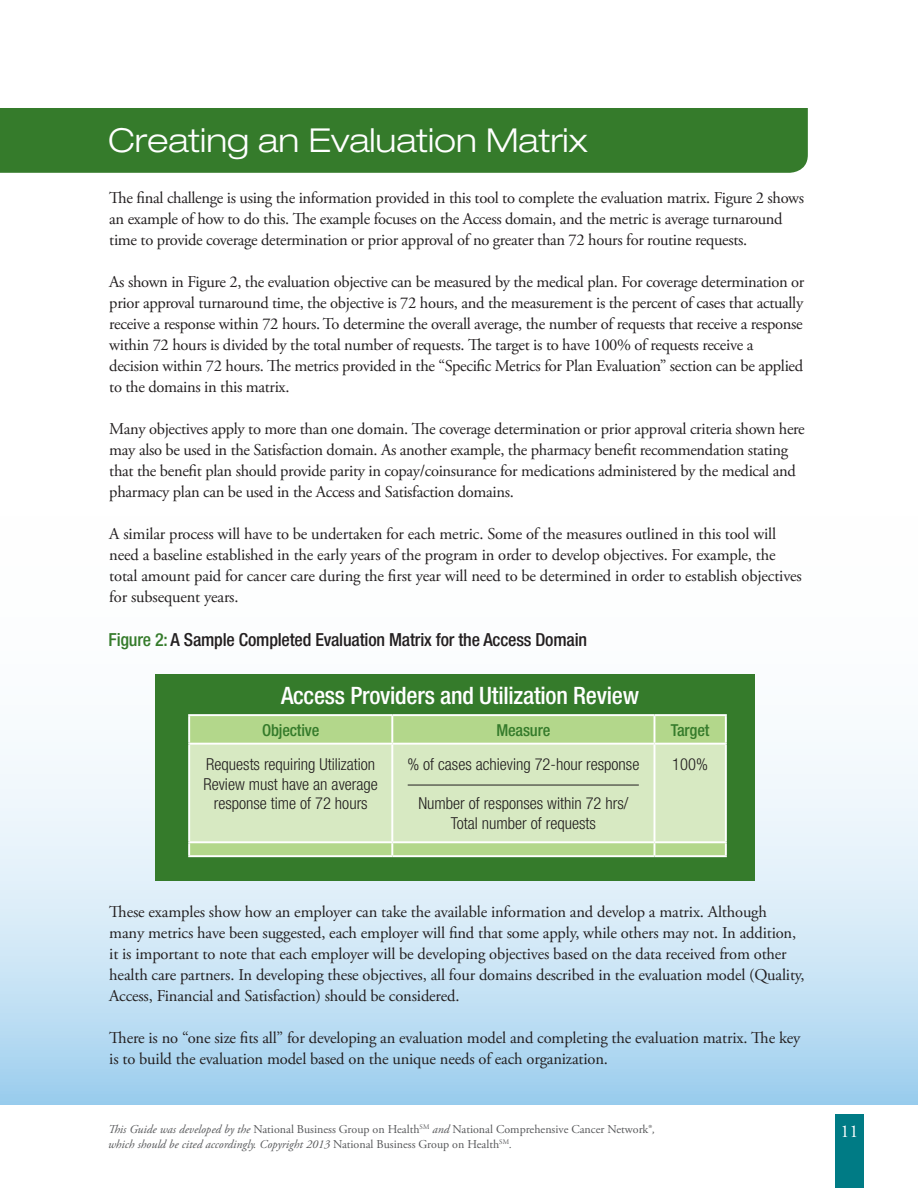
<style>
.page{position:relative;width:918px;height:1188px;background:#fff}
.page>*{position:absolute;margin:0;border:0;box-sizing:border-box;transform-origin:0 0}
.t1{font:300 expanded 33px "Helvetica Neue";color:#fff}
.bodytext{font:500 condensed 24px "Helvetica Neue";letter-spacing:-.01em;color:#fff}
.bodytext-2{font:500 condensed 18px "Helvetica Neue";letter-spacing:-.01em;color:#231f20}
.t2{font:18px "Adobe Garamond Pro";color:#fff}
.bodytext-3{font:16.5px/21px "Adobe Garamond Pro";letter-spacing:-.02em;color:#231f20}
.bodytext-4{font:300 condensed 16.5px/19.5px "Helvetica Neue";color:#231f20;text-align:center}
.bodytext-5{font:500 condensed 16.5px "Helvetica Neue";letter-spacing:-.01em;color:#357b2b}
.t3{font:12px/15px "Adobe Garamond Pro";color:#57585a}
.s1{color:#357b2b}
.s2{font-style:italic}
</style>
<div class="page">
<svg style="left:0;top:749px;width:918px;height:356px;background:#c8e3f4"></svg>
<div style="left:835px;top:1115px;width:29px;height:73px;background:#007b85"></div>
<div style="left:155px;top:674px;width:600px;height:206px;background:#357b2b"></div>
<svg style="left:190px;top:716px;width:535px;height:139px;background:#b4d78d"></svg>
<div style="left:190px;top:745px;width:535px;height:96px;background:#d7e9c2"></div>
<hr style="left:188px;top:714px;width:204px;height:2px;background:#fff">
<hr style="left:188px;top:716px;width:2px;height:27px;background:#fff">
<hr style="left:392px;top:714px;width:262px;height:2px;background:#fff">
<hr style="left:391px;top:716px;width:2px;height:27px;background:#fff">
<hr style="left:654px;top:714px;width:73px;height:2px;background:#fff">
<svg style="left:654px;top:716px;width:1px;height:27px"></svg>
<hr style="left:725px;top:716px;width:2px;height:27px;background:#fff">
<hr style="left:188px;top:743px;width:204px;height:2px;background:#fff">
<hr style="left:188px;top:745px;width:2px;height:96px;background:#fff">
<hr style="left:392px;top:743px;width:262px;height:2px;background:#fff">
<hr style="left:391px;top:745px;width:2px;height:96px;background:#fff">
<hr style="left:654px;top:743px;width:73px;height:2px;background:#fff">
<hr style="left:654px;top:745px;width:1px;height:96px;background:#fff">
<hr style="left:725px;top:745px;width:2px;height:96px;background:#fff">
<hr style="left:188px;top:841px;width:204px;height:2px;background:#fff">
<svg style="left:188px;top:843px;width:2px;height:12px"></svg>
<hr style="left:392px;top:841px;width:262px;height:2px;background:#fff">
<svg style="left:391px;top:843px;width:2px;height:12px"></svg>
<hr style="left:654px;top:841px;width:73px;height:2px;background:#fff">
<svg style="left:654px;top:843px;width:1px;height:12px"></svg>
<svg style="left:725px;top:843px;width:2px;height:12px"></svg>
<hr style="left:188px;top:855px;width:204px;height:2px;background:#fff">
<hr style="left:392px;top:855px;width:262px;height:2px;background:#fff">
<hr style="left:654px;top:855px;width:73px;height:2px;background:#fff">
<hr style="left:408px;top:785px;width:231px;height:1px;background:#231f20">
<div style="left:0;top:108px;width:808px;height:65px;background:#357b2b"></div>
<p class="t1" style="left:108px;top:121px;width:481px">Creating an Evaluation Matrix</p>
<p class="bodytext-3" style="left:109px;top:188px;width:696px">The final challenge is using the information provided in this tool to complete the evaluation matrix. Figure 2 shows an example of how to do this. The example focuses on the Access domain, and the metric is average turnaround time to provide coverage determination or prior approval of no greater than 72 hours for routine requests.</p>
<p class="bodytext-3" style="left:109px;top:272px;width:697px">As shown in Figure 2, the evaluation objective can be measured by the medical plan. For coverage determination or prior approval turnaround time, the objective is 72 hours, and the measurement is the percent of cases that actually receive a response within 72 hours. To determine the overall average, the number of requests that receive a response within 72 hours is divided by the total number of requests. The target is to have 100% of requests receive a decision within 72 hours. The metrics provided in the “Specific Metrics for Plan Evaluation” section can be applied to the domains in this matrix.</p>
<p class="bodytext-3" style="left:109px;top:419px;width:697px">Many objectives apply to more than one domain. The coverage determination or prior approval criteria shown here may also be used in the Satisfaction domain. As another example, the pharmacy benefit recommendation stating that the benefit plan should provide parity in copay/coinsurance for medications administered by the medical and pharmacy plan can be used in the Access and Satisfaction domains.</p>
<p class="bodytext-3" style="left:109px;top:524px;width:694px">A similar process will have to be undertaken for each metric. Some of the measures outlined in this tool will need a baseline established in the early years of the program in order to develop objectives. For example, the total amount paid for cancer care during the first year will need to be determined in order to establish objectives for subsequent years.</p>
<p class="bodytext-2" style="left:109px;top:628px;width:480px"><span class="s1">Figure 2:</span> A Sample Completed Evaluation Matrix for the Access Domain</p>
<p class="bodytext" style="left:281px;top:681px;width:360px">Access Providers and Utilization Review</p>
<p class="bodytext-5" style="left:262px;top:720px;width:59px">Objective</p>
<p class="bodytext-5" style="left:496px;top:720px;width:55px">Measure</p>
<p class="bodytext-5" style="left:671px;top:720px;width:40px">Target</p>
<p class="bodytext-4" style="left:204px;top:755px;width:176px">Requests requiring Utilization<br>Review must have an average response time of 72 hours</p>
<p class="bodytext-4" style="left:407px;top:755px;width:234px">% of cases achieving 72-hour response</p>
<p class="bodytext-4" style="left:672px;top:755px;width:37px">100%</p>
<p class="bodytext-4" style="left:418px;top:794px;width:212px">Number of responses within 72 hrs/<br>Total number of requests</p>
<p class="bodytext-3" style="left:109px;top:902px;width:697px">These examples show how an employer can take the available information and develop a matrix. Although many metrics have been suggested, each employer will find that some apply, while others may not. In addition, it is important to note that each employer will be developing objectives based on the data received from other health care partners. In developing these objectives, all four domains described in the evaluation model (Quality, Access, Financial and Satisfaction) should be considered.</p>
<p class="bodytext-3" style="left:109px;top:1028px;width:693px">There is no “one size fits all” for developing an evaluation model and completing the evaluation matrix. The key is to build the evaluation model based on the unique needs of each organization.</p>
<p class="t3" style="left:108px;top:1122px;width:549px"><span class="s2">This Guide was developed by the</span> National Business Group on Health<sup>SM</sup> <span class="s2">and</span> National Comprehensive Cancer Network®<span class="s2">, which should be cited accordingly. Copyright 2013</span> National Business Group on Health<sup>SM</sup><span class="s2">.</span></p>
<p class="t2" style="left:841px;top:1120px;width:19px">11</p>
</div>
